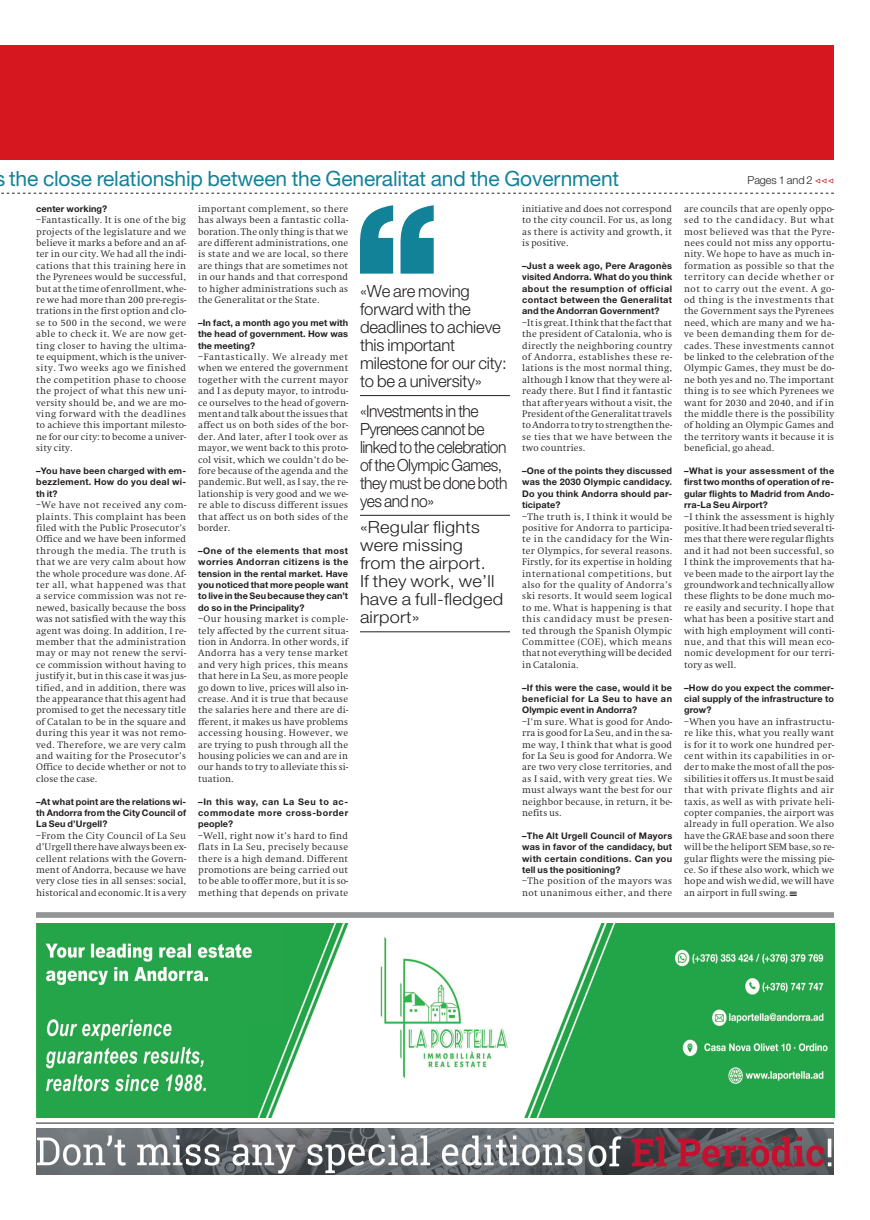
<style>
.page{position:relative;width:870px;height:1220px;background:#fff}
.page>*{position:absolute;margin:0;border:0;box-sizing:border-box;transform-origin:0 0}
.t1{font:21px "Helvetica Neue LT Std";letter-spacing:-.01em;color:#128298}
.Frase_Txt{font:300 16.7px/18px "Helvetica Neue LT Std";letter-spacing:-.03em;color:#231f20;scale:.94 1}
.Frase_Txt-2{font:300 16.7px/18px "Helvetica Neue LT Std";letter-spacing:-.01em;color:#231f20}
.Frase_Txt-3{font:300 16.7px/18px "Helvetica Neue LT Std";letter-spacing:.01em;color:#231f20;scale:1.09 1}
.t2{font:300 11px "Helvetica Neue LT Std";letter-spacing:-.01em;color:#231f20}
.A_Texto{font:300 9.1px/11.4px "Swift ND Std";letter-spacing:.015em;color:#231f20;text-align:justify}
.A_Texto-2{font:700 9.1px/11.4px "Helvetica Neue LT Std";letter-spacing:.015em;color:#231f20;text-align:justify}
</style>
<div class="page">
<div style="left:0;top:46px;width:834px;height:114px;background:#d7171f"></div>
<img style="left:36px;top:923px;width:798px;height:194px">
<div style="left:36px;top:912px;width:798px;height:6px;background:#939598"></div>
<img style="left:36px;top:1129px;width:549px;height:45px">
<img style="left:585px;top:1129px;width:249px;height:45px">
<svg style="left:1px;top:193px;width:833px;height:1px"></svg>
<svg style="left:360px;top:205px;width:74px;height:69px"></svg>
<hr style="left:360px;top:395px;width:150px;height:1px;background:#231f20">
<hr style="left:360px;top:515px;width:150px;height:1px;background:#231f20">
<hr style="left:360px;top:632px;width:150px;height:1px;background:#231f20">
<hr style="left:36px;top:1123px;width:798px;height:1px;background:#231f20">
<h1 class="t1" style="left:9px;top:166px;width:611px">the close relationship between the Generalitat and the Government</h1>
<p class="t2" style="left:747px;top:173px;width:67px">Pages 1 and 2</p>
<p class="A_Texto-2" style="left:36px;top:203px;width:73px">center working?</p>
<p class="A_Texto" style="left:36px;top:214px;width:152px">–Fantastically. It is one of the big projects of the legislature and we believe it marks a before and an af&shy;ter in our city. We had all the indi&shy;cations that this training here in the Pyrenees would be successful, but at the time of enrollment, whe&shy;re we had more than 200 pre-regis&shy;trations in the first option and clo&shy;se to 500 in the second, we were able to check it. We are now get&shy;ting closer to having the ultima&shy;te equipment, which is the univer&shy;sity. Two weeks ago we finished the competition phase to choose the project of what this new uni&shy;versity should be, and we are mo&shy;ving forward with the deadlines to achieve this important milesto&shy;ne for our city: to become a univer&shy;sity city.</p>
<p class="A_Texto-2" style="left:36px;top:465px;width:152px">–You have been charged with em&shy;bezzlement. How do you deal wi&shy;th it?</p>
<p class="A_Texto" style="left:36px;top:499px;width:152px">–We have not received any com&shy;plaints. This complaint has been filed with the Public Prosecutor’s Office and we have been informed through the media. The truth is that we are very calm about how the whole procedure was done. Af&shy;ter all, what happened was that a service commission was not re&shy;newed, basically because the boss was not satisfied with the way this agent was doing. In addition, I re&shy;member that the administration may or may not renew the servi&shy;ce commission without having to justify it, but in this case it was jus&shy;tified, and in addition, there was the appearance that this agent had promised to get the necessary title of Catalan to be in the square and during this year it was not remo&shy;ved. Therefore, we are very calm and waiting for the Prosecutor’s Office to decide whether or not to close the case.</p>
<p class="A_Texto-2" style="left:36px;top:795px;width:152px">–At what point are the relations wi&shy;th Andorra from the City Council of La Seu d’Urgell?</p>
<p class="A_Texto" style="left:36px;top:830px;width:152px">–From the City Council of La Seu d’Urgell there have always been ex&shy;cellent relations with the Govern&shy;ment of Andorra, because we have very close ties in all senses: social, historical and economic. It is a very</p>
<p class="A_Texto" style="left:522px;top:203px;width:152px">initiative and does not correspond to the city council. For us, as long as there is activity and growth, it is positive.</p>
<p class="A_Texto-2" style="left:522px;top:260px;width:152px">–Just a week ago, Pere Aragonès visited Andorra. What do you think about the resumption of official contact between the Generalitat and the Andorran Government?</p>
<p class="A_Texto" style="left:522px;top:317px;width:152px">–It is great. I think that the fact that the president of Catalonia, who is directly the neighboring country of Andorra, establishes these re&shy;lations is the most normal thing, although I know that they were al&shy;ready there. But I find it fantastic that after years without a visit, the President of the Generalitat travels to Andorra to try to strengthen the&shy;se ties that we have between the two countries.</p>
<p class="A_Texto-2" style="left:522px;top:465px;width:152px">–One of the points they discussed was the 2030 Olympic candidacy.<br>Do you think Andorra should par&shy;ticipate?</p>
<p class="A_Texto" style="left:522px;top:511px;width:152px">–The truth is, I think it would be positive for Andorra to participa&shy;te in the candidacy for the Win&shy;ter Olympics, for several reasons.<br>Firstly, for its expertise in holding international competitions, but also for the quality of Andorra’s ski resorts. It would seem logical to me. What is happening is that this candidacy must be presen&shy;ted through the Spanish Olympic Committee (COE), which means that not everything will be decided in Catalonia.</p>
<p class="A_Texto-2" style="left:522px;top:681px;width:151px">–If this were the case, would it be beneficial for La Seu to have an Olympic event in Andorra?</p>
<p class="A_Texto" style="left:522px;top:716px;width:152px">–I’m sure. What is good for Ando&shy;rra is good for La Seu, and in the sa&shy;me way, I think that what is good for La Seu is good for Andorra. We are two very close territories, and as I said, with very great ties. We must always want the best for our neighbor because, in return, it be&shy;nefits us.</p>
<p class="A_Texto-2" style="left:522px;top:830px;width:152px">–The Alt Urgell Council of Mayors was in favor of the candidacy, but with certain conditions. Can you tell us the positioning?</p>
<p class="A_Texto" style="left:522px;top:876px;width:152px">–The position of the mayors was not unanimous either, and there</p>
<p class="A_Texto" style="left:684px;top:203px;width:152px">are councils that are openly oppo&shy;sed to the candidacy. But what most believed was that the Pyre&shy;nees could not miss any opportu&shy;nity. We hope to have as much in&shy;formation as possible so that the territory can decide whether or not to carry out the event. A go&shy;od thing is the investments that the Government says the Pyrenees need, which are many and we ha&shy;ve been demanding them for de&shy;cades. These investments cannot be linked to the celebration of the Olympic Games, they must be do&shy;ne both yes and no. The important thing is to see which Pyrenees we want for 2030 and 2040, and if in the middle there is the possibility of holding an Olympic Games and the territory wants it because it is beneficial, go ahead.</p>
<p class="A_Texto-2" style="left:684px;top:465px;width:152px">–What is your assessment of the first two months of operation of re&shy;gular flights to Madrid from Ando&shy;rra-La Seu Airport?</p>
<p class="A_Texto" style="left:684px;top:511px;width:152px">–I think the assessment is highly positive. It had been tried several ti&shy;mes that there were regular flights and it had not been successful, so I think the improvements that ha&shy;ve been made to the airport lay the groundwork and technically allow these flights to be done much mo&shy;re easily and security. I hope that what has been a positive start and with high employment will conti&shy;nue, and that this will mean eco&shy;nomic development for our terri&shy;tory as well.</p>
<p class="A_Texto-2" style="left:684px;top:681px;width:151px">–How do you expect the commer&shy;cial supply of the infrastructure to grow?</p>
<p class="A_Texto" style="left:684px;top:716px;width:152px">–When you have an infrastructu&shy;re like this, what you really want is for it to work one hundred per&shy;cent within its capabilities in or&shy;der to make the most of all the pos&shy;sibilities it offers us. It must be said that with private flights and air taxis, as well as with private heli&shy;copter companies, the airport was already in full operation. We also have the GRAE base and soon there will be the heliport SEM base, so re&shy;gular flights were the missing pie&shy;ce. So if these also work, which we hope and wish we did, we will have an airport in full swing. ★</p>
<p class="A_Texto" style="left:198px;top:203px;width:152px">important complement, so there has always been a fantastic colla&shy;boration. The only thing is that we are different administrations, one is state and we are local, so there are things that are sometimes not in our hands and that correspond to higher administrations such as the Generalitat or the State.</p>
<p class="A_Texto-2" style="left:198px;top:317px;width:152px">–In fact, a month ago you met with the head of government. How was the meeting?</p>
<p class="A_Texto" style="left:198px;top:351px;width:152px">–Fantastically. We already met when we entered the government together with the current mayor and I as deputy mayor, to introdu&shy;ce ourselves to the head of govern&shy;ment and talk about the issues that affect us on both sides of the bor&shy;der. And later, after I took over as mayor, we went back to this proto&shy;col visit, which we couldn’t do be&shy;fore because of the agenda and the pandemic. But well, as I say, the re&shy;lationship is very good and we we&shy;re able to discuss different issues that affect us on both sides of the border.</p>
<p class="A_Texto-2" style="left:198px;top:545px;width:152px">–One of the elements that most worries Andorran citizens is the tension in the rental market. Have you noticed that more people want to live in the Seu because they can’t do so in the Principality?</p>
<p class="A_Texto" style="left:198px;top:613px;width:152px">–Our housing market is comple&shy;tely affected by the current situa&shy;tion in Andorra. In other words, if Andorra has a very tense market and very high prices, this means that here in La Seu, as more people go down to live, prices will also in&shy;crease. And it is true that because the salaries here and there are di&shy;fferent, it makes us have problems accessing housing. However, we are trying to push through all the housing policies we can and are in our hands to try to alleviate this si&shy;tuation.</p>
<p class="A_Texto-2" style="left:198px;top:795px;width:152px">–In this way, can La Seu to ac&shy;commodate more cross-border people?</p>
<p class="A_Texto" style="left:198px;top:830px;width:152px">–Well, right now it’s hard to find flats in La Seu, precisely because there is a high demand. Different promotions are being carried out to be able to offer more, but it is so&shy;mething that depends on private</p>
<p class="Frase_Txt-2" style="left:360px;top:282px;width:148px">«We are moving forward with the deadlines to achieve this important milestone for our city: to be a university»</p>
<p class="Frase_Txt" style="left:360px;top:401px;width:158px">«Investments in the<br>Pyrenees cannot be linked to the celebration of the Olympic Games, they must be done both yes and no»</p>
<p class="Frase_Txt-3" style="left:360px;top:518px;width:133px">«Regular flights were missing<br>from the airport.<br>If they work, we’ll have a full-fledged airport»</p>
</div>
